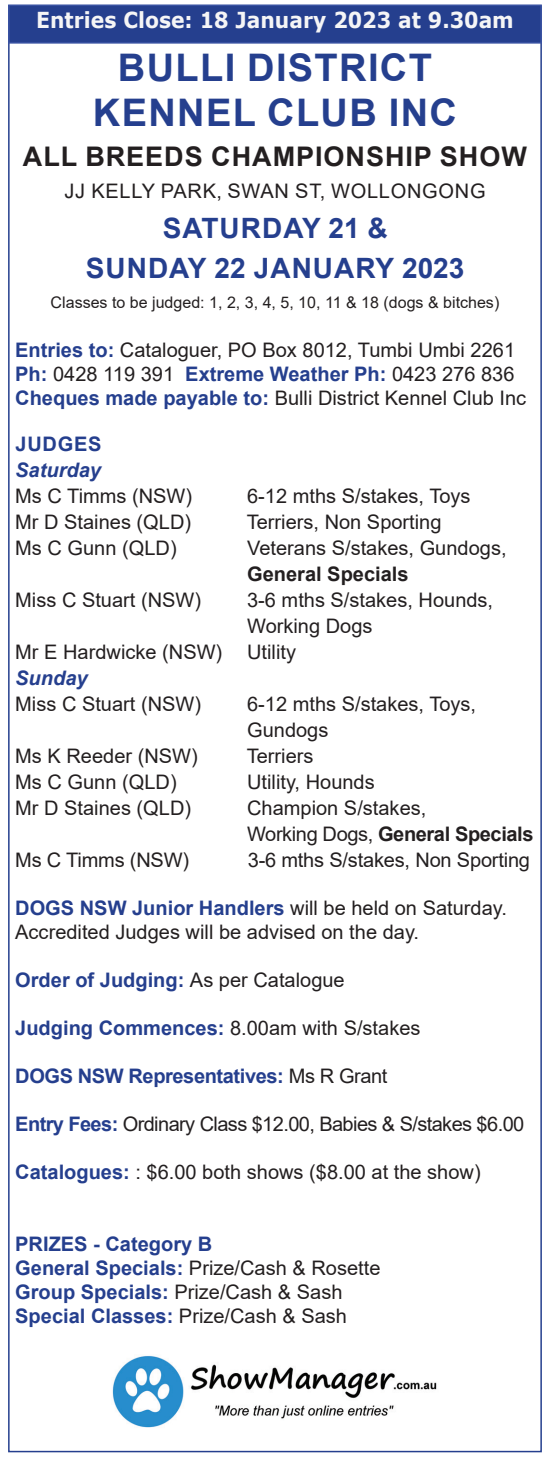
<style>
.page{position:relative;width:550px;height:1459px;background:#fff}
.page>*{position:absolute;margin:0;border:0;box-sizing:border-box;transform-origin:0 0}
._1_2_Club_Name{font:700 38px "Arial";letter-spacing:.035em;color:#253f8e}
._1_2_Date{font:700 28px "Arial";letter-spacing:.035em;color:#253f8e}
._1_2_Event{font:700 27px "Arial";letter-spacing:.035em;color:#231f20}
.S___T_Text{font:700 22px "Verdana";color:#f5f5f6;scale:.92 1}
._1_2_Text{font:20px/24px "Arial";color:#231f20}
._1_2_Text-2{font:700 20px/24px "Arial";color:#253f8e}
._1_2_Text-3{font:20px "Arial";letter-spacing:-.03em;color:#231f20}
._1_2_Text-4{font:700 20px "Arial";letter-spacing:-.01em;color:#231f20}
._1_2_Text-5{font:700 20px "Arial";letter-spacing:-.02em;color:#253f8e}
._1_2_Venue{font:20px "Arial";letter-spacing:.035em;color:#231f20}
._1_2_Text-6{font:italic 700 20px "Arial";color:#253f8e}
._1_2_Classes{font:16px "Arial";color:#231f20}
.s1{font-weight:700;color:#253f8e}
.s2{font-weight:400;color:#231f20}
.s3{font-weight:400}
</style>
<div class="page">
<div style="left:9px;top:5px;width:531px;height:38px;background:#253f8e"></div>
<div style="left:8px;top:4px;width:533px;height:40px;border:2px solid #3a53a3"></div>
<img style="left:112px;top:1356px;width:325px;height:71px">
<p class="S___T_Text" style="left:36px;top:5px;width:520px">Entries Close: 18 January 2023 at 9.30am</p>
<p class="_1_2_Club_Name" style="left:118px;top:41px;width:315px">BULLI DISTRICT</p>
<p class="_1_2_Club_Name" style="left:93px;top:86px;width:365px">KENNEL CLUB INC</p>
<p class="_1_2_Event" style="left:23px;top:138px;width:505px">ALL BREEDS CHAMPIONSHIP SHOW</p>
<p class="_1_2_Venue" style="left:64px;top:178px;width:422px">JJ KELLY PARK, SWAN ST, WOLLONGONG</p>
<p class="_1_2_Date" style="left:162px;top:209px;width:226px">SATURDAY 21 &amp;</p>
<p class="_1_2_Date" style="left:86px;top:249px;width:379px">SUNDAY 22 JANUARY 2023</p>
<p class="_1_2_Classes" style="left:51px;top:292px;width:449px">Classes to be judged: 1, 2, 3, 4, 5, 10, 11 &amp; 18 (dogs &amp; bitches)</p>
<p class="_1_2_Text" style="left:15px;top:337px;width:501px"><span class="s1">Entries to:</span> Cataloguer, PO Box 8012, Tumbi Umbi 2261</p>
<p class="_1_2_Text-2" style="left:15px;top:362px;width:500px">Ph: <span class="s2">0428 119 391</span> Extreme Weather Ph: <span class="s2">0423 276 836</span></p>
<p class="_1_2_Text" style="left:15px;top:385px;width:512px"><span class="s1">Cheques made payable to:</span> Bulli District Kennel Club Inc</p>
<p class="_1_2_Text-2" style="left:16px;top:432px;width:87px">JUDGES</p>
<p class="_1_2_Text-6" style="left:15px;top:456px;width:87px">Saturday</p>
<p class="_1_2_Text" style="left:15px;top:483px;width:178px">Ms C Timms (NSW)</p>
<p class="_1_2_Text" style="left:247px;top:483px;width:225px">6-12 mths S/stakes, Toys</p>
<p class="_1_2_Text" style="left:15px;top:509px;width:177px">Mr D Staines (QLD)</p>
<p class="_1_2_Text" style="left:246px;top:509px;width:196px">Terriers, Non Sporting</p>
<p class="_1_2_Text" style="left:15px;top:535px;width:163px">Ms C Gunn (QLD)</p>
<p class="_1_2_Text" style="left:247px;top:535px;width:261px">Veterans S/stakes, Gundogs,</p>
<p class="_1_2_Text-4" style="left:247px;top:559px;width:163px">General Specials</p>
<p class="_1_2_Text" style="left:15px;top:587px;width:187px">Miss C Stuart (NSW)</p>
<p class="_1_2_Text" style="left:247px;top:587px;width:247px">3-6 mths S/stakes, Hounds,</p>
<p class="_1_2_Text" style="left:247px;top:613px;width:127px">Working Dogs</p>
<p class="_1_2_Text" style="left:15px;top:639px;width:282px">Mr E Hardwicke (NSW) Utility</p>
<p class="_1_2_Text-6" style="left:15px;top:664px;width:74px">Sunday</p>
<p class="_1_2_Text" style="left:15px;top:691px;width:187px">Miss C Stuart (NSW)</p>
<p class="_1_2_Text" style="left:247px;top:691px;width:230px">6-12 mths S/stakes, Toys,</p>
<p class="_1_2_Text" style="left:247px;top:717px;width:83px">Gundogs</p>
<p class="_1_2_Text" style="left:15px;top:743px;width:184px">Ms K Reeder (NSW)</p>
<p class="_1_2_Text" style="left:246px;top:743px;width:68px">Terriers</p>
<p class="_1_2_Text" style="left:15px;top:769px;width:163px">Ms C Gunn (QLD)</p>
<p class="_1_2_Text" style="left:247px;top:769px;width:129px">Utility, Hounds</p>
<p class="_1_2_Text" style="left:15px;top:795px;width:177px">Mr D Staines (QLD)</p>
<p class="_1_2_Text" style="left:247px;top:795px;width:180px">Champion S/stakes,</p>
<p class="_1_2_Text-4" style="left:247px;top:819px;width:287px"><span class="s3">Working Dogs,</span> General Specials</p>
<p class="_1_2_Text" style="left:15px;top:847px;width:175px">Ms C Timms (NSW)</p>
<p class="_1_2_Text" style="left:247px;top:847px;width:283px">3-6 mths S/stakes, Non Sporting</p>
<p class="_1_2_Text" style="left:15px;top:895px;width:492px"><span class="s1">DOGS NSW Junior Handlers</span> will be held on Saturday.<br>Accredited Judges will be advised on the day.</p>
<p class="_1_2_Text-2" style="left:15px;top:968px;width:330px">Order of Judging: <span class="s2">As per Catalogue</span></p>
<p class="_1_2_Text" style="left:15px;top:1015px;width:406px"><span class="s1">Judging Commences:</span> 8.00am with S/stakes</p>
<p class="_1_2_Text-5" style="left:15px;top:1061px;width:373px">DOGS NSW Representatives: <span class="s2">Ms R Grant</span></p>
<p class="_1_2_Text-3" style="left:15px;top:1110px;width:510px"><span class="s1">Entry Fees:</span> Ordinary Class $12.00, Babies &amp; S/stakes $6.00</p>
<p class="_1_2_Text" style="left:15px;top:1159px;width:466px"><span class="s1">Catalogues:</span> : $6.00 both shows ($8.00 at the show)</p>
<p class="_1_2_Text-2" style="left:15px;top:1232px;width:366px">PRIZES - Category B<br>General Specials: <span class="s2">Prize/Cash &amp; Rosette<br></span>Group Specials: <span class="s2">Prize/Cash &amp; Sash<br></span>Special Classes: <span class="s2">Prize/Cash &amp; Sash</span></p>
</div>
